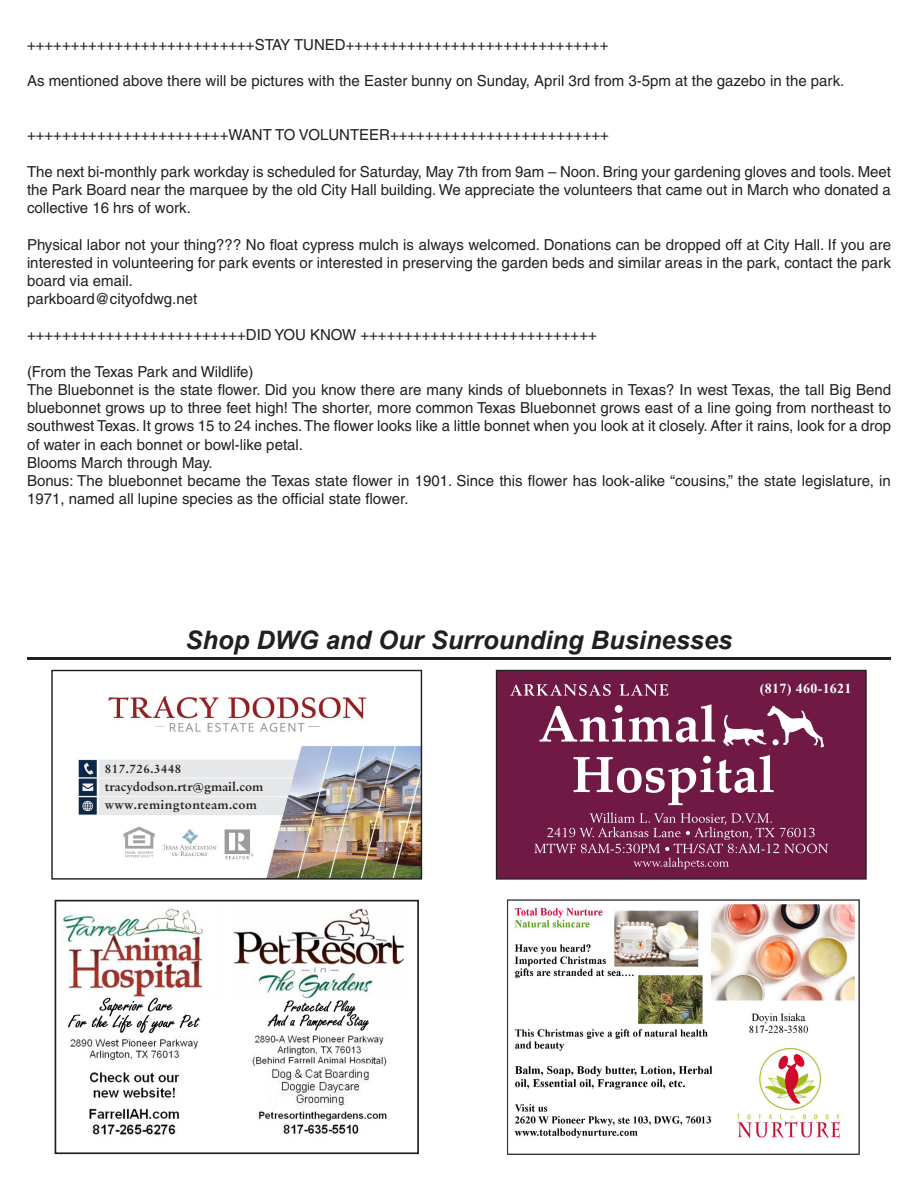
<style>
.page{position:relative;width:918px;height:1188px;background:#fff}
.page>*{position:absolute;margin:0;border:0;box-sizing:border-box;transform-origin:0 0}
.t1{font:italic 700 25.5px "Arial";color:#231f20}
.t2{font:15.15px/18.1px "Helvetica";color:#231f20;text-align:justify}
.t3{font:700 13.8px "Times New Roman";letter-spacing:.025em;color:#fff}
.t4{font:700 12.45px/17.7px "Garamand Classic";color:#231f20;scale:1.04 1}
.t5{font:700 12.45px "Garamand Classic";letter-spacing:.04em;color:#231f20;scale:1.04 1}
.s1{font-size:11.25px}
</style>
<div class="page">
<img style="left:62px;top:908px;width:342px;height:227px">
<div style="left:55px;top:900px;width:364px;height:254px;border:2px solid #231f20"></div>
<hr style="left:27px;top:657px;width:864px;height:3px;background:#231f20">
<img style="left:77px;top:696px;width:343px;height:182px">
<svg style="left:99px;top:760px;width:199px;height:55px;background:#e3e4e7"></svg>
<div style="left:51px;top:670px;width:371px;height:210px;border:1px solid #231f20"></div>
<div style="left:496px;top:670px;width:370px;height:209px;background:#701944"></div>
<img style="left:539px;top:704px;width:285px;height:44px">
<svg style="left:534px;top:812px;width:294px;height:57px"></svg>
<svg style="left:510px;top:684px;width:158px;height:12px"></svg>
<img style="left:573px;top:749px;width:201px;height:57px">
<div style="left:496px;top:670px;width:371px;height:210px;border:1px solid #231f20"></div>
<img style="left:507px;top:899px;width:353px;height:256px">
<p class="t2" style="left:27px;top:35px;width:583px">++++++++++++++++++++++++++STAY TUNED++++++++++++++++++++++++++++++</p>
<p class="t2" style="left:27px;top:71px;width:819px">As mentioned above there will be pictures with the Easter bunny on Sunday, April 3rd from 3-5pm at the gazebo in the park.</p>
<p class="t2" style="left:27px;top:126px;width:583px">+++++++++++++++++++++++WANT TO VOLUNTEER+++++++++++++++++++++++++</p>
<p class="t2" style="left:27px;top:162px;width:866px">The next bi-monthly park workday is scheduled for Saturday, May 7th from 9am – Noon. Bring your gardening gloves and tools. Meet the Park Board near the marquee by the old City Hall building. We appreciate the volunteers that came out in March who donated a collective 16 hrs of work.</p>
<p class="t2" style="left:27px;top:235px;width:866px">Physical labor not your thing??? No float cypress mulch is always welcomed. Donations can be dropped off at City Hall. If you are interested in volunteering for park events or interested in preserving the garden beds and similar areas in the park, contact the park board via email.</p>
<p class="t2" style="left:27px;top:290px;width:172px">parkboard@cityofdwg.net</p>
<p class="t2" style="left:27px;top:326px;width:571px">+++++++++++++++++++++++++DID YOU KNOW +++++++++++++++++++++++++++</p>
<p class="t2" style="left:27px;top:362px;width:228px">(From the Texas Park and Wildlife)</p>
<p class="t2" style="left:27px;top:381px;width:866px">The Bluebonnet is the state flower. Did you know there are many kinds of bluebonnets in Texas? In west Texas, the tall Big Bend bluebonnet grows up to three feet high! The shorter, more common Texas Bluebonnet grows east of a line going from northeast to southwest Texas. It grows 15 to 24 inches. The flower looks like a little bonnet when you look at it closely. After it rains, look for a drop of water in each bonnet or bowl-like petal.</p>
<p class="t2" style="left:27px;top:453px;width:187px">Blooms March through May.</p>
<p class="t2" style="left:27px;top:471px;width:865px">Bonus: The bluebonnet became the Texas state flower in 1901. Since this flower has look-alike “cousins,” the state legislature, in<br>1971, named all lupine species as the official state flower.</p>
<p class="t1" style="left:186px;top:623px;width:548px">Shop DWG and Our Surrounding Businesses</p>
<p class="t5" style="left:105px;top:760px;width:75px">817.726.3448</p>
<p class="t4" style="left:105px;top:778px;width:154px">tracydodson.rtr<span class="s1">@</span>gmail.com www.remingtonteam.com</p>
<p class="t3" style="left:760px;top:678px;width:93px">(817) 460-1621</p>
</div>
